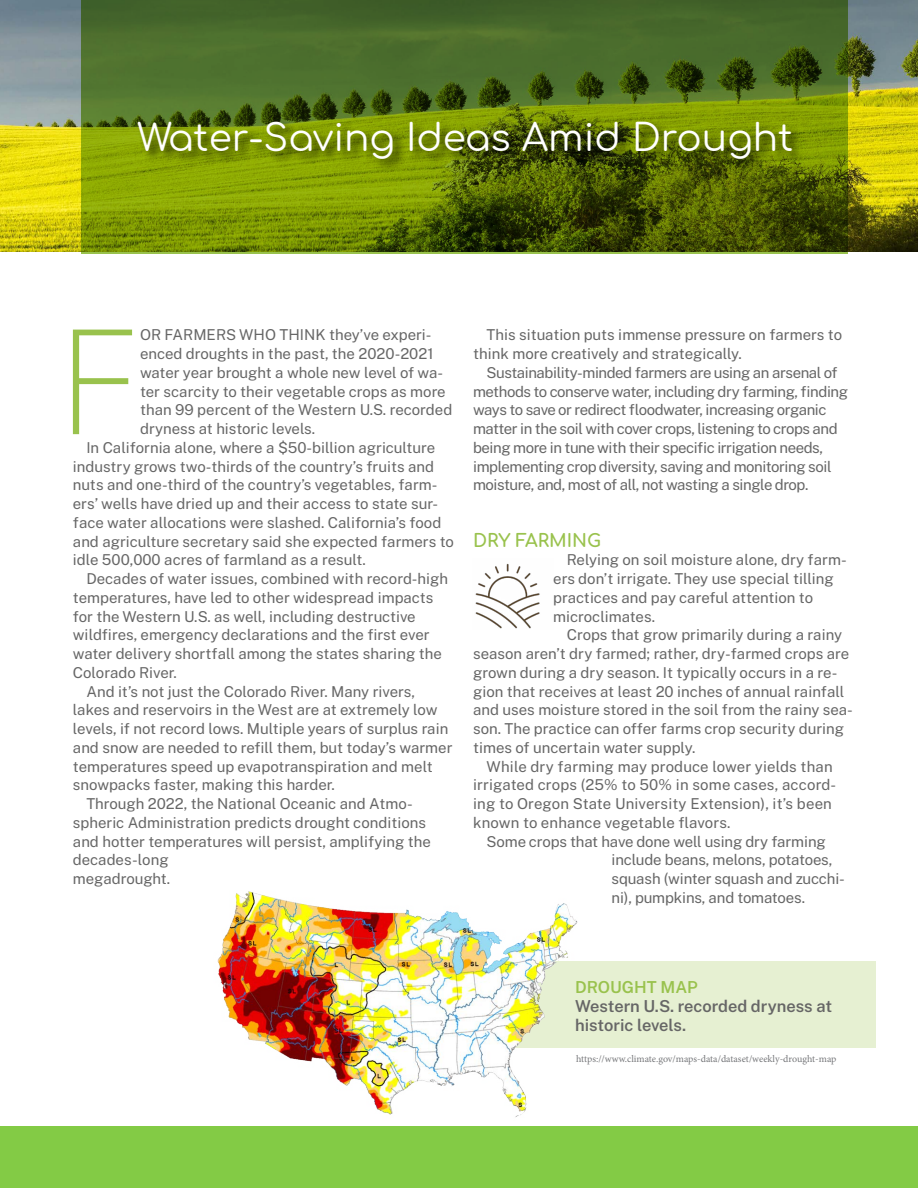
<style>
.page{position:relative;width:918px;height:1188px;background:#fff}
.page>*{position:absolute;margin:0;border:0;box-sizing:border-box;transform-origin:0 0}
.t1{font:100 144.6px "Public Sans";color:#99c24d}
.t2{font:37.5px "Comfortaa";color:#fff}
.t3{font:700 18px "Comfortaa";color:#99c24d}
.t4{font:600 16.5px/18.8px "Public Sans";color:#666}
.t5{font:600 16.5px "Public Sans";color:#99c24d}
.t6{font:15px/18.8px "Public Sans";color:#666}
.t7{font:15px/18.8px "Public Sans";letter-spacing:-.03em;color:#666}
.t8{font:10.05px "Minion Pro";letter-spacing:-.005em;color:#77787b}
</style>
<div class="page">
<img style="left:0;top:0;width:918px;height:252px">
<svg style="left:81px;top:0;width:767px;height:253px;background:#546f17"></svg>
<div style="left:137px;top:119px;width:669px;height:54px;background:#000;opacity:.75"></div>
<div style="left:0;top:1126px;width:918px;height:62px;background:#83cb45"></div>
<div style="left:508px;top:961px;width:368px;height:87px;background:#e6f0d2"></div>
<img style="left:217px;top:891px;width:361px;height:226px">
<img style="left:475px;top:563px;width:65px;height:66px">
<h2 class="t2" style="left:137px;top:103px;width:657px">Water-Saving Ideas Amid Drought</h2>
<h1 class="t1" style="left:57px;top:277px;width:85px">F</h1>
<p class="t6" style="left:140px;top:325px;width:293px">OR FARMERS WHO THINK they’ve experi-</p>
<p class="t6" style="left:140px;top:343px;width:295px">enced droughts in the past, the 2020-2021</p>
<p class="t6" style="left:140px;top:362px;width:305px">water year brought a whole new level of wa-</p>
<p class="t6" style="left:140px;top:381px;width:307px">ter scarcity to their vegetable crops as more</p>
<p class="t6" style="left:140px;top:400px;width:314px">than 99 percent of the Western U.S. recorded</p>
<p class="t6" style="left:140px;top:418px;width:177px">dryness at historic levels.</p>
<p class="t6" style="left:86px;top:437px;width:350px">In California alone, where a $50-billion agriculture</p>
<p class="t6" style="left:73px;top:456px;width:363px">industry grows two-thirds of the country’s fruits and</p>
<p class="t6" style="left:73px;top:475px;width:366px">nuts and one-third of the country’s vegetables, farm-</p>
<p class="t6" style="left:73px;top:493px;width:367px">ers’ wells have dried up and their access to state sur-</p>
<p class="t6" style="left:73px;top:512px;width:370px">face water allocations were slashed. California’s food</p>
<p class="t6" style="left:73px;top:531px;width:383px">and agriculture secretary said she expected farmers to</p>
<p class="t6" style="left:73px;top:550px;width:294px">idle 500,000 acres of farmland as a result.</p>
<p class="t6" style="left:86px;top:568px;width:363px">Decades of water issues, combined with record-high</p>
<p class="t6" style="left:73px;top:587px;width:362px">temperatures, have led to other widespread impacts</p>
<p class="t6" style="left:73px;top:606px;width:344px">for the Western U.S. as well, including destructive</p>
<p class="t6" style="left:73px;top:625px;width:358px">wildfires, emergency declarations and the first ever</p>
<p class="t6" style="left:73px;top:643px;width:370px">water delivery shortfall among the states sharing the</p>
<p class="t6" style="left:73px;top:662px;width:106px">Colorado River.</p>
<p class="t6" style="left:86px;top:681px;width:330px">And it’s not just the Colorado River. Many rivers,</p>
<p class="t6" style="left:73px;top:700px;width:366px">lakes and reservoirs in the West are at extremely low</p>
<p class="t6" style="left:73px;top:718px;width:377px">levels, if not record lows. Multiple years of surplus rain</p>
<p class="t6" style="left:73px;top:737px;width:381px">and snow are needed to refill them, but today’s warmer</p>
<p class="t6" style="left:73px;top:756px;width:361px">temperatures speed up evapotranspiration and melt</p>
<p class="t6" style="left:73px;top:775px;width:264px">snowpacks faster, making this harder.</p>
<p class="t6" style="left:86px;top:793px;width:328px">Through 2022, the National Oceanic and Atmo-</p>
<p class="t6" style="left:73px;top:812px;width:355px">spheric Administration predicts drought conditions</p>
<p class="t6" style="left:73px;top:831px;width:360px">and hotter temperatures will persist, amplifying the</p>
<p class="t6" style="left:73px;top:850px;width:97px">decades-long</p>
<p class="t6" style="left:73px;top:868px;width:99px">megadrought.</p>
<p class="t6" style="left:473px;top:325px;width:371px;text-indent:14px">This situation puts immense pressure on farmers to think more creatively and strategically.</p>
<p class="t7" style="left:473px;top:362px;width:377px;text-indent:14px">Sustainability-minded farmers are using an arsenal of methods to conserve water, including dry farming, finding ways to save or redirect floodwater, increasing organic matter in the soil with cover crops, listening to crops and being more in tune with their specific irrigation needs, implementing crop diversity, saving and monitoring soil moisture, and, most of all, not wasting a single drop.</p>
<p class="t3" style="left:473px;top:524px;width:129px">DRY FARMING</p>
<p class="t6" style="left:553px;top:550px;width:295px;text-indent:14px">Relying on soil moisture alone, dry farm&shy;ers don’t irrigate. They use special tilling practices and pay careful attention to microclimates.</p>
<p class="t6" style="left:473px;top:625px;width:381px;text-indent:94px">Crops that grow primarily during a rainy season aren’t dry farmed; rather, dry-farmed crops are grown during a dry season. It typically occurs in a re&shy;gion that receives at least 20 inches of annual rainfall and uses moisture stored in the soil from the rainy sea&shy;son. The practice can offer farms crop security during times of uncertain water supply.</p>
<p class="t6" style="left:473px;top:756px;width:365px;text-indent:14px">While dry farming may produce lower yields than irrigated crops (25% to 50% in some cases, accord&shy;ing to Oregon State University Extension), it’s been known to enhance vegetable flavors.</p>
<p class="t6" style="left:612px;top:831px;width:235px;text-indent:-125px">Some crops that have done well using dry farming include beans, melons, potatoes, squash (winter squash and zucchi&shy;ni), pumpkins, and tomatoes.</p>
<p class="t5" style="left:575px;top:975px;width:124px">DROUGHT MAP</p>
<p class="t4" style="left:575px;top:996px;width:259px">Western U.S. recorded dryness at historic levels.</p>
<p class="t8" style="left:576px;top:1052px;width:262px">https://www.climate.gov/maps-data/dataset/weekly-drought-map</p>
</div>
